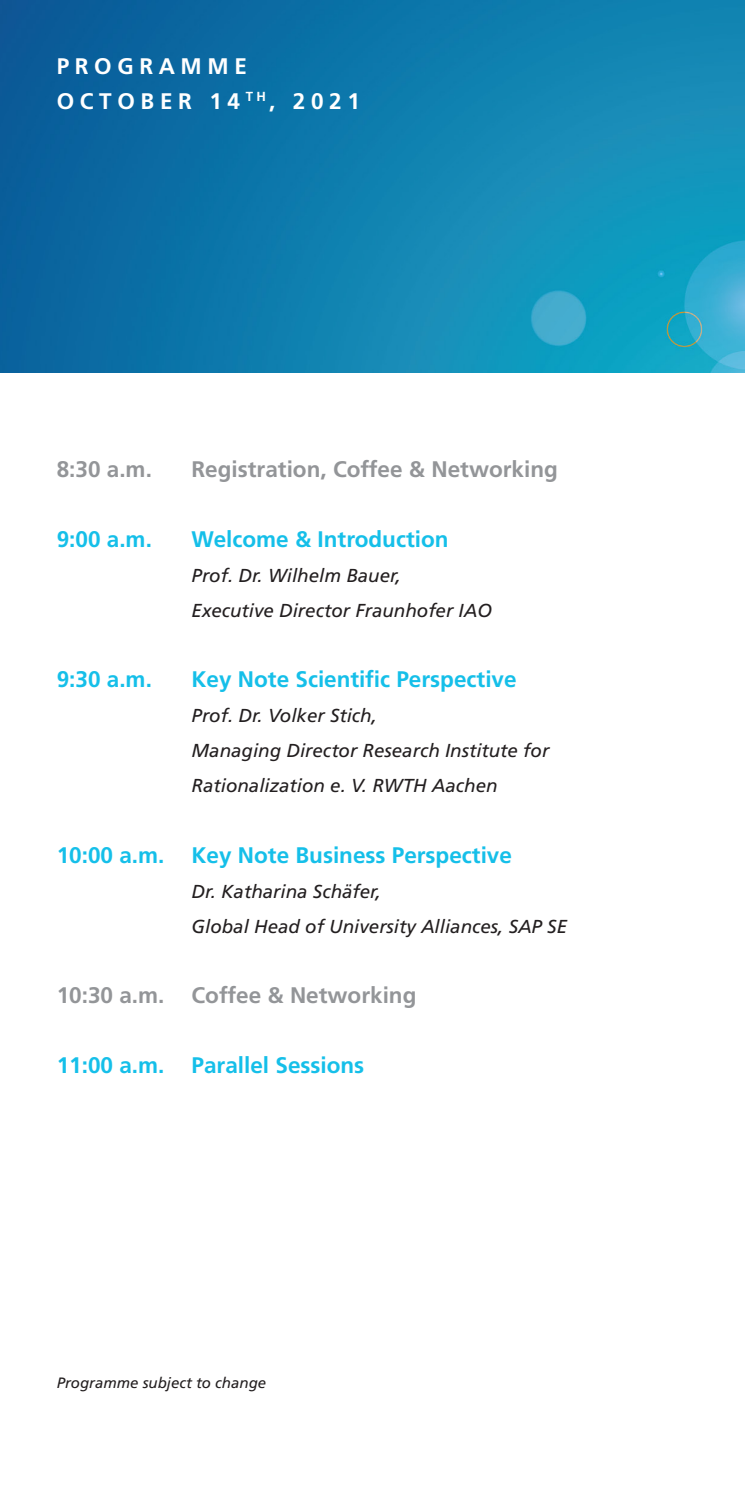
<style>
.page{position:relative;width:745px;height:1489px;background:#fff}
.page>*{position:absolute;margin:0;border:0;box-sizing:border-box;transform-origin:0 0}
.t1{font:700 22.5px "Frutiger LT Com";color:#15bfe9}
.t2{font:700 22.5px "Frutiger LT Com";color:#939598}
.t3{font:700 22.5px/35px "Frutiger LT Com";letter-spacing:.25em;color:#fff}
.t4{font:italic 18.75px/35px "Frutiger LT Com";color:#231f20}
.t5{font:italic 15px "Frutiger LT Com";color:#231f20}
</style>
<div class="page">
<img style="left:0;top:0;width:744px;height:372px">
<p class="t3" style="left:57px;top:48px;width:304px">PROGRAMME<br>OCTOBER 14 <sup>TH</sup>, 2021</p>
<p class="t2" style="left:57px;top:456px;width:97px">8:30 a.m.</p>
<p class="t2" style="left:191px;top:456px;width:367px">Registration, Coffee &amp; Networking</p>
<p class="t1" style="left:57px;top:526px;width:97px">9:00 a.m.</p>
<p class="t1" style="left:191px;top:526px;width:258px">Welcome &amp; Introduction</p>
<p class="t4" style="left:191px;top:558px;width:302px">Prof. Dr. Wilhelm Bauer,<br>Executive Director Fraunhofer IAO</p>
<p class="t1" style="left:57px;top:666px;width:97px">9:30 a.m.</p>
<p class="t1" style="left:191px;top:666px;width:326px">Key Note Scientific Perspective</p>
<p class="t4" style="left:191px;top:698px;width:359px">Prof. Dr. Volker Stich,<br>Managing Director Research Institute for<br>Rationalization e. V. RWTH Aachen</p>
<p class="t1" style="left:57px;top:841px;width:456px">10:00 a.m. Key Note Business Perspective</p>
<p class="t4" style="left:191px;top:873px;width:377px">Dr. Katharina Schäfer,<br>Global Head of University Alliances, SAP SE</p>
<p class="t2" style="left:57px;top:981px;width:361px">10:30 a.m. Coffee &amp; Networking</p>
<p class="t1" style="left:57px;top:1051px;width:309px">11:00 a.m. Parallel Sessions</p>
<p class="t5" style="left:57px;top:1373px;width:211px">Programme subject to change</p>
</div>
